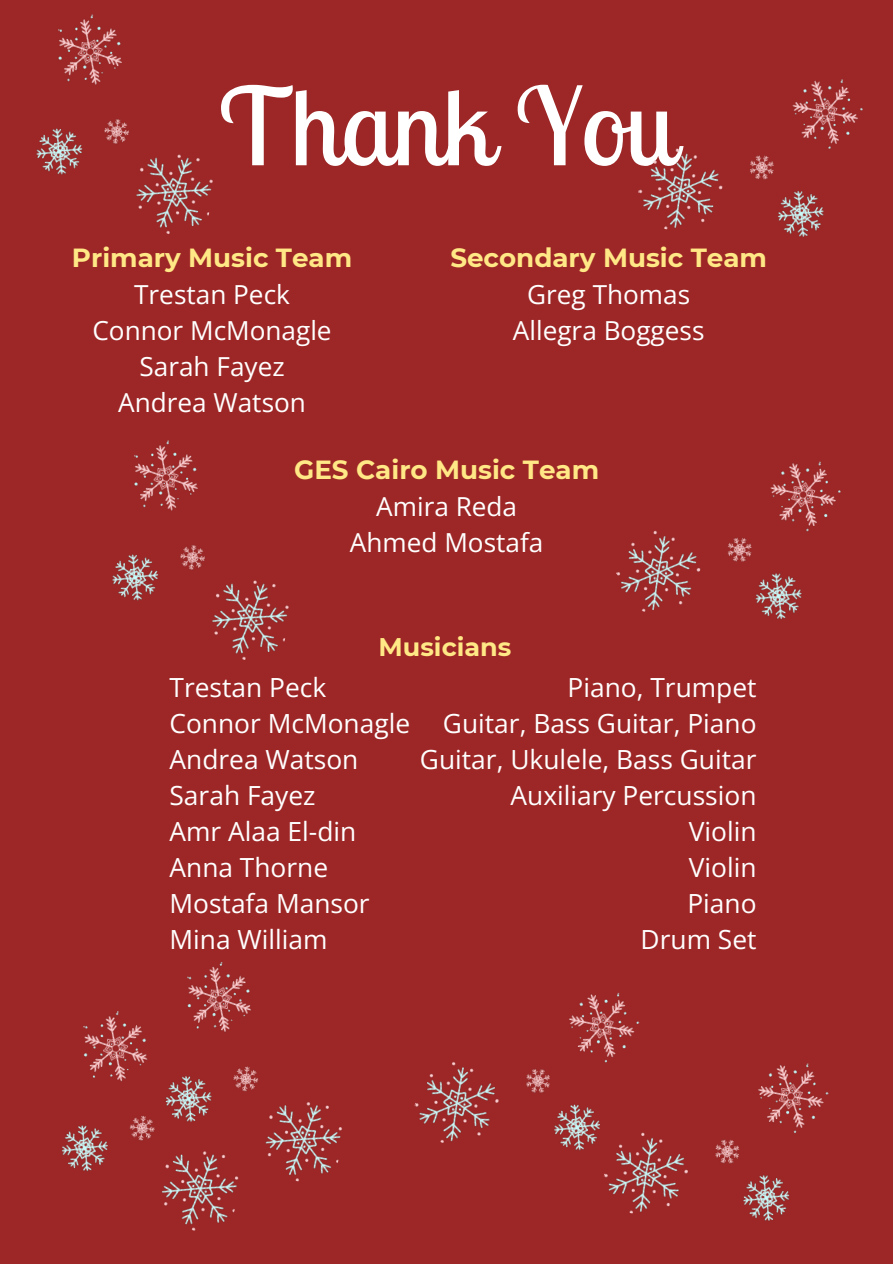
<style>
.page{position:relative;width:893px;height:1264px;background:#fff}
.page>*{position:absolute;margin:0;border:0;box-sizing:border-box;transform-origin:0 0}
.t1{font:107.4px "Lobster Two";color:#fff}
.t2{font:26.4px "Open Sans";color:#fff}
.t3{font:26.25px "Open Sans";color:#fff}
.t4{font:700 26.25px "Montserrat";color:#ffe885}
.t5{font:700 25.5px "Montserrat";color:#ffe885}
</style>
<div class="page">
<div style="left:0;top:0;width:892px;height:1263px;background:#9d2626"></div>
<img style="left:414px;top:992px;width:213px;height:159px">
<img style="left:187px;top:962px;width:155px;height:220px">
<img style="left:62px;top:1003px;width:215px;height:228px">
<img style="left:36px;top:14px;width:177px;height:220px">
<img style="left:112px;top:440px;width:177px;height:220px">
<img style="left:596px;top:1019px;width:233px;height:202px">
<img style="left:638px;top:79px;width:225px;height:158px">
<img style="left:616px;top:461px;width:225px;height:159px">
<p class="t1" style="left:219px;top:58px;width:457px">Thank You</p>
<p class="t4" style="left:72px;top:242px;width:282px">Primary Music Team</p>
<p class="t3" style="left:134px;top:276px;width:157px">Trestan Peck</p>
<p class="t3" style="left:92px;top:312px;width:241px">Connor McMonagle</p>
<p class="t3" style="left:139px;top:348px;width:147px">Sarah Fayez</p>
<p class="t3" style="left:118px;top:384px;width:189px">Andrea Watson</p>
<p class="t4" style="left:450px;top:242px;width:318px">Secondary Music Team</p>
<p class="t3" style="left:527px;top:276px;width:164px">Greg Thomas</p>
<p class="t3" style="left:513px;top:312px;width:193px">Allegra Boggess</p>
<p class="t4" style="left:294px;top:454px;width:306px">GES Cairo Music Team</p>
<p class="t3" style="left:376px;top:488px;width:142px">Amira Reda</p>
<p class="t3" style="left:350px;top:524px;width:195px">Ahmed Mostafa</p>
<p class="t5" style="left:378px;top:631px;width:134px">Musicians</p>
<p class="t2" style="left:169px;top:669px;width:158px">Trestan Peck</p>
<p class="t2" style="left:169px;top:705px;width:242px">Connor McMonagle</p>
<p class="t2" style="left:169px;top:741px;width:190px">Andrea Watson</p>
<p class="t2" style="left:169px;top:777px;width:147px">Sarah Fayez</p>
<p class="t2" style="left:169px;top:813px;width:188px">Amr Alaa El-din</p>
<p class="t2" style="left:169px;top:849px;width:160px">Anna Thorne</p>
<p class="t2" style="left:169px;top:885px;width:202px">Mostafa Mansor</p>
<p class="t2" style="left:169px;top:921px;width:159px">Mina William</p>
<p class="t2" style="left:567px;top:669px;width:190px">Piano, Trumpet</p>
<p class="t2" style="left:443px;top:705px;width:315px">Guitar, Bass Guitar, Piano</p>
<p class="t2" style="left:420px;top:741px;width:338px">Guitar, Ukulele, Bass Guitar</p>
<p class="t2" style="left:510px;top:777px;width:247px">Auxiliary Percussion</p>
<p class="t2" style="left:688px;top:813px;width:69px">Violin</p>
<p class="t2" style="left:688px;top:849px;width:69px">Violin</p>
<p class="t2" style="left:687px;top:885px;width:71px">Piano</p>
<p class="t2" style="left:640px;top:921px;width:117px">Drum Set</p>
</div>
